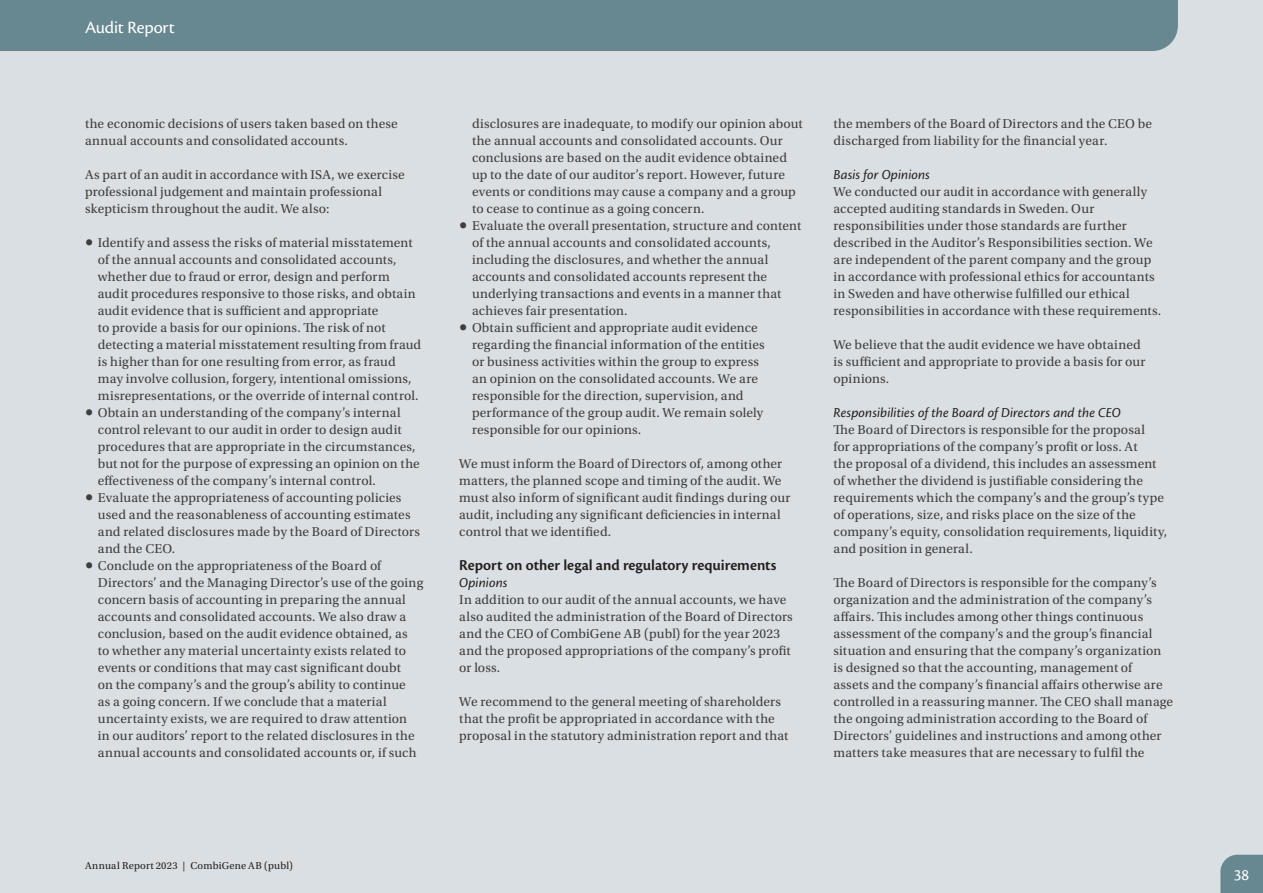
<style>
.page{position:relative;width:1263px;height:893px;background:#d9dfe2}
.page>*{position:absolute;margin:0;border:0;box-sizing:border-box;transform-origin:0 0}
.t1{font:18px "Cronos Pro";letter-spacing:-.01em;color:#fff}
.t2{font:16.5px "Cronos Pro";color:#fff}
.t3{font:600 15.75px "Cronos Pro";color:#231f20}
.t4{font:italic 14.25px "Cronos Pro";letter-spacing:.005em;color:#231f20}
.t5{font:13.5px/17px "Utopia Std";letter-spacing:.01em;color:#3e3e3f}
.t6{font:13.5px/17px "Utopia Std";letter-spacing:.03em;color:#3e3e3f}
.t7{font:10.5px "Utopia Std";letter-spacing:.02em;color:#231f20}
.s1{font-size:20.25px}
</style>
<div class="page">
<div style="left:1220px;top:855px;width:43px;height:38px;background:#678890"></div>
<div style="left:0;top:0;width:1178px;height:51px;background:#678890"></div>
<h1 class="t1" style="left:85px;top:17px;width:91px">Audit Report</h1>
<h1 class="t1" style="left:85px;top:17px;width:22px">XX</h1>
<p class="t6" style="left:85px;top:115px;width:314px">the economic decisions of users taken based on these annual accounts and consolidated accounts.</p>
<p class="t5" style="left:85px;top:166px;width:321px">As part of an audit in accordance with ISA, we exercise professional judgement and maintain professional skepticism throughout the audit. We also:</p>
<p class="t5" style="left:98px;top:234px;width:325px;text-indent:-13px"><span class="s1">•</span> Identify and assess the risks of material misstatement of the annual accounts and consolidated accounts, whether due to fraud or error, design and perform audit procedures responsive to those risks, and obtain audit evidence that is sufficient and appropriate<br>to provide a basis for our opinions. The risk of not detecting a material misstatement resulting from fraud is higher than for one resulting from error, as fraud may involve collusion, forgery, intentional omissions, misrepresentations, or the override of internal control.</p>
<p class="t5" style="left:98px;top:404px;width:323px;text-indent:-13px"><span class="s1">•</span> Obtain an understanding of the company’s internal control relevant to our audit in order to design audit procedures that are appropriate in the circumstances, but not for the purpose of expressing an opinion on the effectiveness of the company’s internal control.</p>
<p class="t5" style="left:98px;top:489px;width:324px;text-indent:-13px"><span class="s1">•</span> Evaluate the appropriateness of accounting policies used and the reasonableness of accounting estimates and related disclosures made by the Board of Directors and the CEO.</p>
<p class="t5" style="left:98px;top:557px;width:327px;text-indent:-13px"><span class="s1">•</span> Conclude on the appropriateness of the Board of Directors’ and the Managing Director’s use of the going concern basis of accounting in preparing the annual accounts and consolidated accounts. We also draw a conclusion, based on the audit evidence obtained, as<br>to whether any material uncertainty exists related to events or conditions that may cast significant doubt<br>on the company’s and the group’s ability to continue<br>as a going concern. If we conclude that a material uncertainty exists, we are required to draw attention<br>in our auditors’ report to the related disclosures in the annual accounts and consolidated accounts or, if such</p>
<p class="t5" style="left:472px;top:115px;width:332px">disclosures are inadequate, to modify our opinion about the annual accounts and consolidated accounts. Our conclusions are based on the audit evidence obtained up to the date of our auditor’s report. However, future events or conditions may cause a company and a group to cease to continue as a going concern.</p>
<p class="t5" style="left:472px;top:217px;width:331px;text-indent:-13px"><span class="s1">•</span> Evaluate the overall presentation, structure and content of the annual accounts and consolidated accounts, including the disclosures, and whether the annual accounts and consolidated accounts represent the underlying transactions and events in a manner that achieves fair presentation.</p>
<p class="t5" style="left:472px;top:319px;width:294px;text-indent:-13px"><span class="s1">•</span> Obtain sufficient and appropriate audit evidence regarding the financial information of the entities or business activities within the group to express an opinion on the consolidated accounts. We are responsible for the direction, supervision, and performance of the group audit. We remain solely responsible for our opinions.</p>
<p class="t5" style="left:459px;top:455px;width:333px">We must inform the Board of Directors of, among other matters, the planned scope and timing of the audit. We must also inform of significant audit findings during our audit, including any significant deficiencies in internal control that we identified.</p>
<p class="t3" style="left:459px;top:556px;width:319px">Report on other legal and regulatory requirements</p>
<p class="t4" style="left:459px;top:574px;width:50px">Opinions</p>
<p class="t5" style="left:459px;top:591px;width:335px">In addition to our audit of the annual accounts, we have also audited the administration of the Board of Directors and the CEO of CombiGene AB (publ) for the year 2023 and the proposed appropriations of the company’s profit or loss.</p>
<p class="t5" style="left:459px;top:693px;width:331px">We recommend to the general meeting of shareholders that the profit be appropriated in accordance with the proposal in the statutory administration report and that</p>
<p class="t5" style="left:833px;top:115px;width:320px">the members of the Board of Directors and the CEO be discharged from liability for the financial year.</p>
<p class="t4" style="left:833px;top:166px;width:98px">Basis for Opinions</p>
<p class="t5" style="left:833px;top:183px;width:329px">We conducted our audit in accordance with generally accepted auditing standards in Sweden. Our responsibilities under those standards are further described in the Auditor’s Responsibilities section. We are independent of the parent company and the group in accordance with professional ethics for accountants in Sweden and have otherwise fulfilled our ethical responsibilities in accordance with these requirements.</p>
<p class="t5" style="left:833px;top:336px;width:314px">We believe that the audit evidence we have obtained is sufficient and appropriate to provide a basis for our opinions.</p>
<p class="t4" style="left:833px;top:404px;width:289px">Responsibilities of the Board of Directors and the CEO</p>
<p class="t5" style="left:833px;top:421px;width:335px">The Board of Directors is responsible for the proposal<br>for appropriations of the company’s profit or loss. At<br>the proposal of a dividend, this includes an assessment of whether the dividend is justifiable considering the requirements which the company’s and the group’s type of operations, size, and risks place on the size of the company’s equity, consolidation requirements, liquidity, and position in general.</p>
<p class="t5" style="left:833px;top:574px;width:341px">The Board of Directors is responsible for the company’s organization and the administration of the company’s affairs. This includes among other things continuous assessment of the company’s and the group’s financial situation and ensuring that the company’s organization is designed so that the accounting, management of<br>assets and the company’s financial affairs otherwise are controlled in a reassuring manner. The CEO shall manage the ongoing administration according to the Board of Directors’ guidelines and instructions and among other matters take measures that are necessary to fulfil the</p>
<p class="t7" style="left:85px;top:860px;width:209px">Annual Report 2023 | CombiGene AB (publ)</p>
<p class="t2" style="left:1234px;top:866px;width:17px">38</p>
</div>
